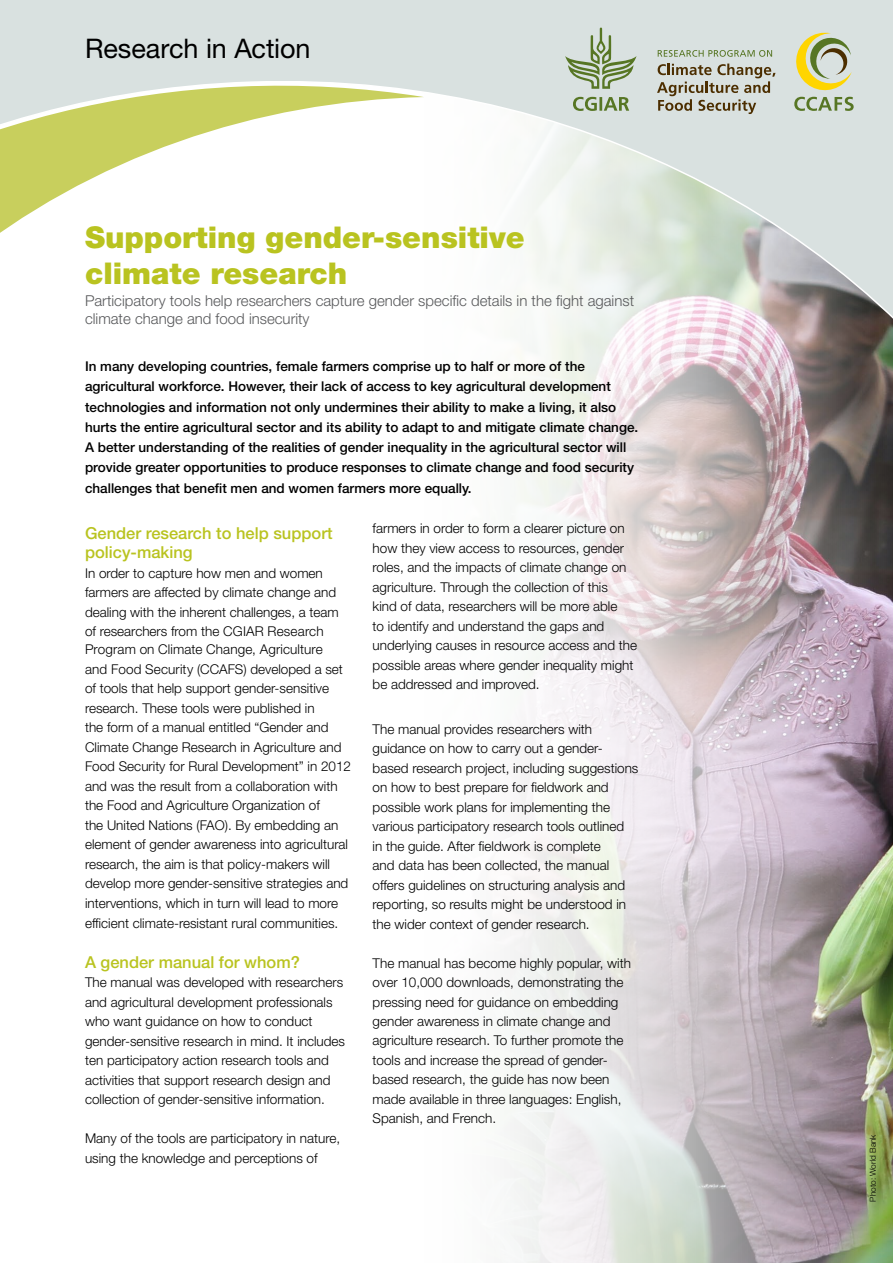
<style>
.page{position:relative;width:893px;height:1263px;background:#fff}
.page>*{position:absolute;margin:0;border:0;box-sizing:border-box;transform-origin:0 0}
.t1{font:900 30px/36px "Helvetica Neue LT Std";color:#b9c320}
.t2{font:27px "Helvetica Neue LT Std";letter-spacing:-.005em;color:#000}
.t3{font:500 16.5px/19.5px "Helvetica Neue LT Std";color:#b9c320}
.t4{font:300 15px/18px "Helvetica Neue LT Std";color:#58595b}
.t5{font:300 13.5px/19.5px "Helvetica Neue LT Std";color:#000}
.t6{font:500 13.5px/20.2px "Helvetica Neue LT Std";color:#000}
.t7{font:300 8.25px "Helvetica Neue LT Std";color:#000}
</style>
<div class="page">
<img style="left:510px;top:534px;width:383px;height:729px">
<svg style="left:0;top:0;width:893px;height:534px"></svg>
<svg style="left:0;top:59px;width:424px;height:475px"></svg>
<svg style="left:793px;top:32px;width:61px;height:79px;background:#c7c99b"></svg>
<svg style="left:565px;top:27px;width:71px;height:84px;background:#bac7b3"></svg>
<svg style="left:658px;top:50px;width:114px;height:7px"></svg>
<svg style="left:657px;top:64px;width:118px;height:50px;background:#b7b6aa"></svg>
<h2 class="t2" style="left:85px;top:32px;width:227px">Research in Action</h2>
<h1 class="t1" style="left:85px;top:219px;width:441px">Supporting gender-sensitive climate research</h1>
<p class="t4" style="left:85px;top:292px;width:551px">Participatory tools help researchers capture gender specific details in the fight against climate change and food insecurity</p>
<p class="t6" style="left:85px;top:356px;width:555px">In many developing countries, female farmers comprise up to half or more of the agricultural workforce. However, their lack of access to key agricultural development technologies and information not only undermines their ability to make a living, it also hurts the entire agricultural sector and its ability to adapt to and mitigate climate change.<br>A better understanding of the realities of gender inequality in the agricultural sector will provide greater opportunities to produce responses to climate change and food security challenges that benefit men and women farmers more equally.</p>
<p class="t3" style="left:85px;top:523px;width:249px">Gender research to help support policy-making</p>
<p class="t5" style="left:85px;top:563px;width:255px">In order to capture how men and women farmers are affected by climate change and dealing with the inherent challenges, a team of researchers from the CGIAR Research</p>
<p class="t5" style="left:85px;top:639px;width:268px">Program on Climate Change, Agriculture<br>and Food Security (CCAFS) developed a set of tools that help support gender-sensitive research. These tools were published in<br>the form of a manual entitled “Gender and Climate Change Research in Agriculture and Food Security for Rural Development” in 2012 and was the result from a collaboration with the Food and Agriculture Organization of<br>the United Nations (FAO). By embedding an element of gender awareness into agricultural research, the aim is that policy-makers will develop more gender-sensitive strategies and interventions, which in turn will lead to more efficient climate-resistant rural communities.</p>
<p class="t3" style="left:85px;top:952px;width:216px">A gender manual for whom?</p>
<p class="t5" style="left:85px;top:972px;width:262px">The manual was developed with researchers and agricultural development professionals who want guidance on how to conduct gender-sensitive research in mind. It includes ten participatory action research tools and activities that support research design and collection of gender-sensitive information.</p>
<p class="t5" style="left:85px;top:1128px;width:257px">Many of the tools are participatory in nature, using the knowledge and perceptions of</p>
<p class="t5" style="left:373px;top:518px;width:266px">farmers in order to form a clearer picture on how they view access to resources, gender roles, and the impacts of climate change on agriculture. Through the collection of this<br>kind of data, researchers will be more able<br>to identify and understand the gaps and underlying causes in resource access and the possible areas where gender inequality might be addressed and improved.</p>
<p class="t5" style="left:373px;top:719px;width:267px">The manual provides researchers with guidance on how to carry out a gender&shy;based research project, including suggestions on how to best prepare for fieldwork and possible work plans for implementing the various participatory research tools outlined<br>in the guide. After fieldwork is complete<br>and data has been collected, the manual offers guidelines on structuring analysis and reporting, so results might be understood in the wider context of gender research.</p>
<p class="t5" style="left:373px;top:953px;width:260px">The manual has become highly popular, with over 10,000 downloads, demonstrating the pressing need for guidance on embedding gender awareness in climate change and agriculture research. To further promote the tools and increase the spread of gender&shy;based research, the guide has now been made available in three languages: English, Spanish, and French.</p>
<p class="t7" style="left:868px;top:1202px;width:69px;rotate:-90deg">Photo: World Bank</p>
</div>
